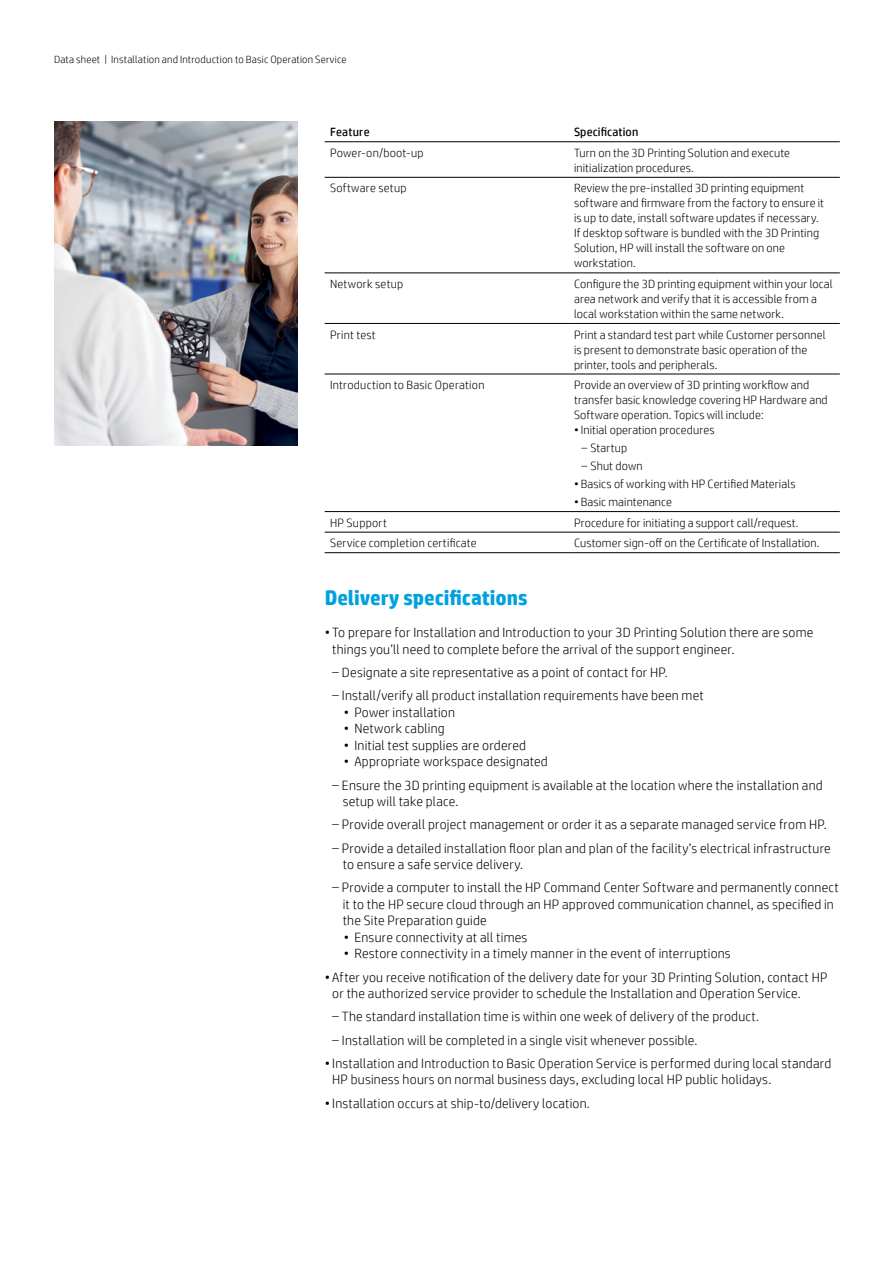
<style>
.page{position:relative;width:893px;height:1263px;background:#fff}
.page>*{position:absolute;margin:0;border:0;box-sizing:border-box;transform-origin:0 0}
.t1{font:700 21px "HP Simplified";letter-spacing:-.005em;color:#00a1dd}
.t2{font:300 13.5px/16.5px "HP Simplified";letter-spacing:.015em;color:#000}
.t3{font:300 12px/15px "HP Simplified";letter-spacing:.01em;color:#000}
.t4{font:12px "HP Simplified";letter-spacing:.01em;color:#000}
.t5{font:300 10.5px "HP Simplified";letter-spacing:.015em;color:#000}
</style>
<div class="page">
<img style="left:54px;top:121px;width:244px;height:325px">
<hr style="left:325px;top:141px;width:249px;height:1px;background:#000">
<hr style="left:574px;top:141px;width:266px;height:1px;background:#000">
<hr style="left:325px;top:177px;width:249px;height:1px;background:#000">
<hr style="left:574px;top:177px;width:266px;height:1px;background:#000">
<hr style="left:325px;top:273px;width:249px;height:1px;background:#000">
<hr style="left:574px;top:273px;width:266px;height:1px;background:#000">
<hr style="left:325px;top:323px;width:249px;height:1px;background:#000">
<hr style="left:574px;top:323px;width:266px;height:1px;background:#000">
<hr style="left:325px;top:374px;width:249px;height:1px;background:#000">
<hr style="left:574px;top:374px;width:266px;height:1px;background:#000">
<hr style="left:325px;top:511px;width:249px;height:1px;background:#000">
<hr style="left:574px;top:511px;width:266px;height:1px;background:#000">
<hr style="left:325px;top:532px;width:249px;height:1px;background:#000">
<hr style="left:574px;top:532px;width:266px;height:1px;background:#000">
<hr style="left:325px;top:552px;width:249px;height:1px;background:#000">
<hr style="left:574px;top:552px;width:266px;height:1px;background:#000">
<p class="t5" style="left:54px;top:52px;width:294px">Data sheet | Installation and Introduction to Basic Operation Service</p>
<p class="t4" style="left:330px;top:124px;width:41px">Feature</p>
<p class="t4" style="left:574px;top:124px;width:66px">Specification</p>
<p class="t3" style="left:330px;top:145px;width:95px">Power-on/boot-up</p>
<p class="t3" style="left:574px;top:145px;width:218px">Turn on the 3D Printing Solution and execute initialization procedures.</p>
<p class="t3" style="left:330px;top:180px;width:78px">Software setup</p>
<p class="t3" style="left:574px;top:180px;width:252px">Review the pre-installed 3D printing equipment software and firmware from the factory to ensure it is up to date, install software updates if necessary.<br>If desktop software is bundled with the 3D Printing Solution, HP will install the software on one workstation.</p>
<p class="t3" style="left:330px;top:276px;width:75px">Network setup</p>
<p class="t3" style="left:574px;top:276px;width:260px">Configure the 3D printing equipment within your local area network and verify that it is accessible from a local workstation within the same network.</p>
<p class="t3" style="left:330px;top:327px;width:47px">Print test</p>
<p class="t3" style="left:574px;top:327px;width:253px">Print a standard test part while Customer personnel is present to demonstrate basic operation of the printer, tools and peripherals.</p>
<p class="t3" style="left:330px;top:377px;width:156px">Introduction to Basic Operation</p>
<p class="t3" style="left:574px;top:377px;width:255px">Provide an overview of 3D printing workflow and transfer basic knowledge covering HP Hardware and<br>Software operation. Topics will include:</p>
<p class="t3" style="left:574px;top:422px;width:142px">•Initial operation procedures</p>
<p class="t3" style="left:582px;top:440px;width:47px">– Startup</p>
<p class="t3" style="left:582px;top:458px;width:62px">– Shut down</p>
<p class="t3" style="left:574px;top:476px;width:223px">• Basics of working with HP Certified Materials</p>
<p class="t3" style="left:574px;top:494px;width:99px">• Basic maintenance</p>
<p class="t3" style="left:330px;top:515px;width:58px">HP Support</p>
<p class="t3" style="left:574px;top:515px;width:226px">Procedure for initiating a support call/request.</p>
<p class="t3" style="left:330px;top:535px;width:148px">Service completion certificate</p>
<p class="t3" style="left:574px;top:535px;width:247px">Customer sign-off on the Certificate of Installation.</p>
<h1 class="t1" style="left:325px;top:584px;width:204px">Delivery specifications</h1>
<p class="t2" style="left:332px;top:624px;width:483px;text-indent:-8px">• To prepare for Installation and Introduction to your 3D Printing Solution there are some things you’ll need to complete before the arrival of the support engineer.</p>
<p class="t2" style="left:332px;top:664px;width:337px">– Designate a site representative as a point of contact for HP.</p>
<p class="t2" style="left:332px;top:687px;width:373px">– Install/verify all product installation requirements have been met</p>
<p class="t2" style="left:344px;top:703px;width:113px">• Power installation</p>
<p class="t2" style="left:344px;top:720px;width:102px">• Network cabling</p>
<p class="t2" style="left:344px;top:736px;width:184px">• Initial test supplies are ordered</p>
<p class="t2" style="left:344px;top:753px;width:205px">• Appropriate workspace designated</p>
<p class="t2" style="left:343px;top:776px;width:482px;text-indent:-11px">– Ensure the 3D printing equipment is available at the location where the installation and setup will take place.</p>
<p class="t2" style="left:332px;top:816px;width:496px">– Provide overall project management or order it as a separate managed service from HP.</p>
<p class="t2" style="left:343px;top:839px;width:490px;text-indent:-11px">– Provide a detailed installation floor plan and plan of the facility’s electrical infrastructure to ensure a safe service delivery.</p>
<p class="t2" style="left:343px;top:879px;width:498px;text-indent:-11px">– Provide a computer to install the HP Command Center Software and permanently connect it to the HP secure cloud through an HP approved communication channel, as specified in the Site Preparation guide</p>
<p class="t2" style="left:344px;top:928px;width:185px">• Ensure connectivity at all times</p>
<p class="t2" style="left:344px;top:945px;width:388px">• Restore connectivity in a timely manner in the event of interruptions</p>
<p class="t2" style="left:332px;top:968px;width:497px;text-indent:-8px">• After you receive notification of the delivery date for your 3D Printing Solution, contact HP or the authorized service provider to schedule the Installation and Operation Service.</p>
<p class="t2" style="left:332px;top:1008px;width:428px">– The standard installation time is within one week of delivery of the product.</p>
<p class="t2" style="left:332px;top:1031px;width:367px">– Installation will be completed in a single visit whenever possible.</p>
<p class="t2" style="left:332px;top:1054px;width:500px;text-indent:-8px">•Installation and Introduction to Basic Operation Service is performed during local standard<br>HP business hours on normal business days, excluding local HP public holidays.</p>
<p class="t2" style="left:325px;top:1094px;width:267px">•Installation occurs at ship-to/delivery location.</p>
</div>
